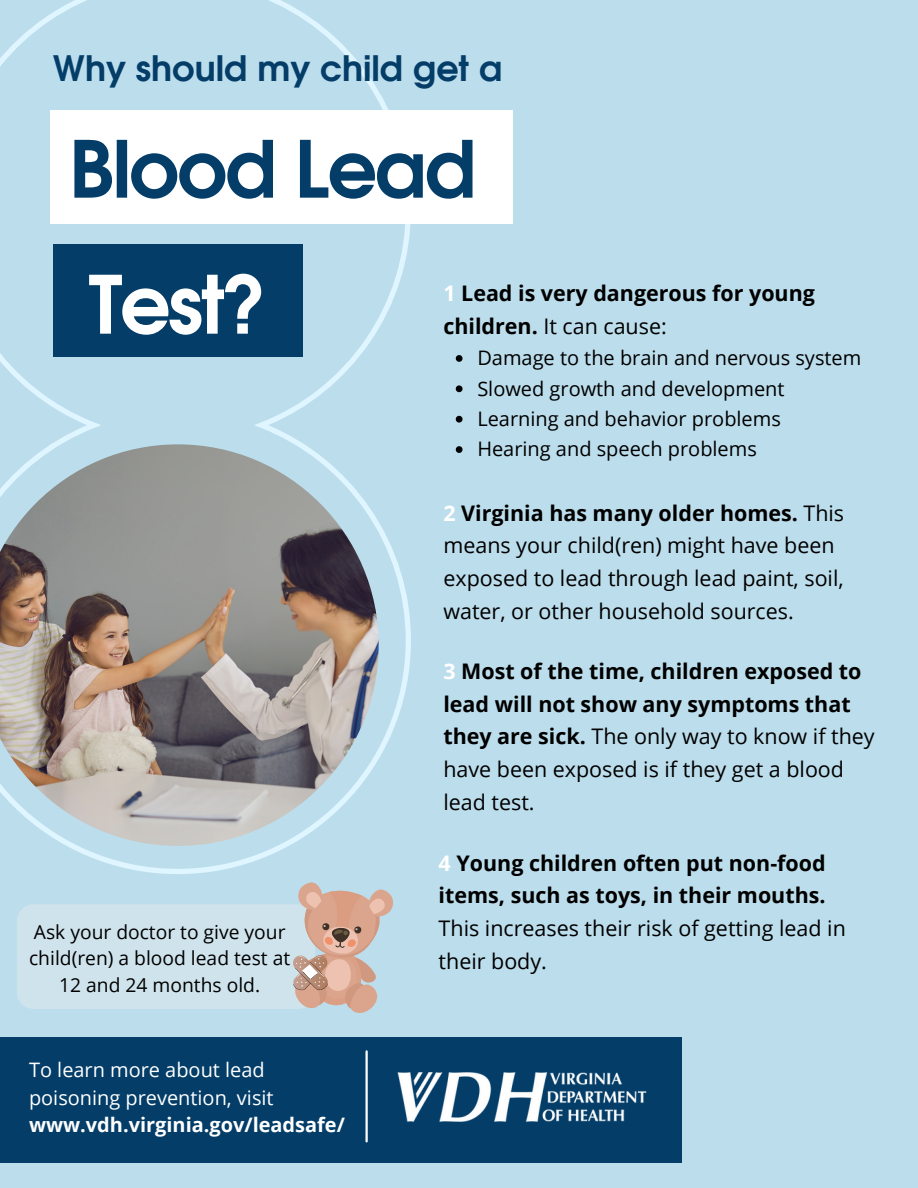
<style>
.page{position:relative;width:918px;height:1188px;background:#bcddec}
.page>*{position:absolute;margin:0;border:0;box-sizing:border-box;transform-origin:0 0}
.t1{font:700 79.8px "Evolventa";color:#fff}
.t2{font:700 78.3px "Evolventa";letter-spacing:-.03em;color:#033d68}
.t3{font:700 35.1px "Evolventa";color:#033d68}
.t4{font:700 21.45px/32.7px "Open Sans";color:#000}
.t5{font:21.45px/32.7px "Open Sans";color:#000}
.t6{font:19.95px/30.3px "Open Sans";color:#000}
.t7{font:19.95px/27px "Open Sans";color:#fff}
.t8{font:700 19.95px "Open Sans";color:#fff}
.t9{font:19.2px/26.2px "Open Sans";color:#000;text-align:center}
.s1{color:#fff}
.s2{font-weight:400}
.s3{font-weight:700;color:#fff}
.s4{font-weight:700}
</style>
<div class="page">
<svg style="left:0;top:0;width:411px;height:874px"></svg>
<img style="left:0;top:444px;width:379px;height:402px">
<div style="left:53px;top:245px;width:250px;height:112px;background:#033d68"></div>
<div style="left:51px;top:110px;width:462px;height:114px;background:#fff"></div>
<div style="left:0;top:1037px;width:682px;height:126px;background:#033d68"></div>
<img style="left:397px;top:1072px;width:250px;height:50px">
<hr style="left:366px;top:1051px;width:2px;height:90px;background:#fff">
<div style="left:17px;top:904px;width:298px;height:105px;background:#cfe3ec;border-radius:17px"></div>
<svg style="left:293px;top:882px;width:100px;height:131px"></svg>
<svg style="left:456px;top:355px;width:7px;height:7px"></svg>
<svg style="left:456px;top:385px;width:7px;height:7px"></svg>
<svg style="left:456px;top:416px;width:7px;height:7px"></svg>
<svg style="left:456px;top:446px;width:7px;height:7px"></svg>
<h3 class="t3" style="left:53px;top:53px;width:451px">Why should my child get a</h3>
<h2 class="t2" style="left:69px;top:135px;width:409px">Blood Lead</h2>
<h1 class="t1" style="left:89px;top:270px;width:177px">Test?</h1>
<p class="t9" style="left:29px;top:918px;width:263px">Ask your doctor to give your child(ren) a blood lead test at<br>12 and 24 months old.</p>
<p class="t7" style="left:29px;top:1056px;width:246px">To learn more about lead poisoning prevention, visit</p>
<p class="t8" style="left:29px;top:1110px;width:317px">www.vdh.virginia.gov/leadsafe/</p>
<p class="t4" style="left:443px;top:276px;width:373px"><span class="s1">1</span> Lead is very dangerous for young children. <span class="s2">It can cause:</span></p>
<p class="t6" style="left:477px;top:342px;width:386px">Damage to the brain and nervous system<br>Slowed growth and development<br>Learning and behavior problems<br>Hearing and speech problems</p>
<p class="t5" style="left:443px;top:496px;width:402px"><span class="s3">2</span> <span class="s4">Virginia has many older homes.</span> This means your child(ren) might have been exposed to lead through lead paint, soil, water, or other household sources.</p>
<p class="t4" style="left:443px;top:654px;width:433px"><span class="s1">3</span> Most of the time, children exposed to lead will not show any symptoms that they are sick. <span class="s2">The only way to know if they have been exposed is if they get a blood lead test.</span></p>
<p class="t4" style="left:439px;top:846px;width:389px"><span class="s1">4</span> Young children often put non-food items, such as toys, in their mouths.</p>
<p class="t5" style="left:439px;top:911px;width:409px">This increases their risk of getting lead in their body.</p>
</div>
